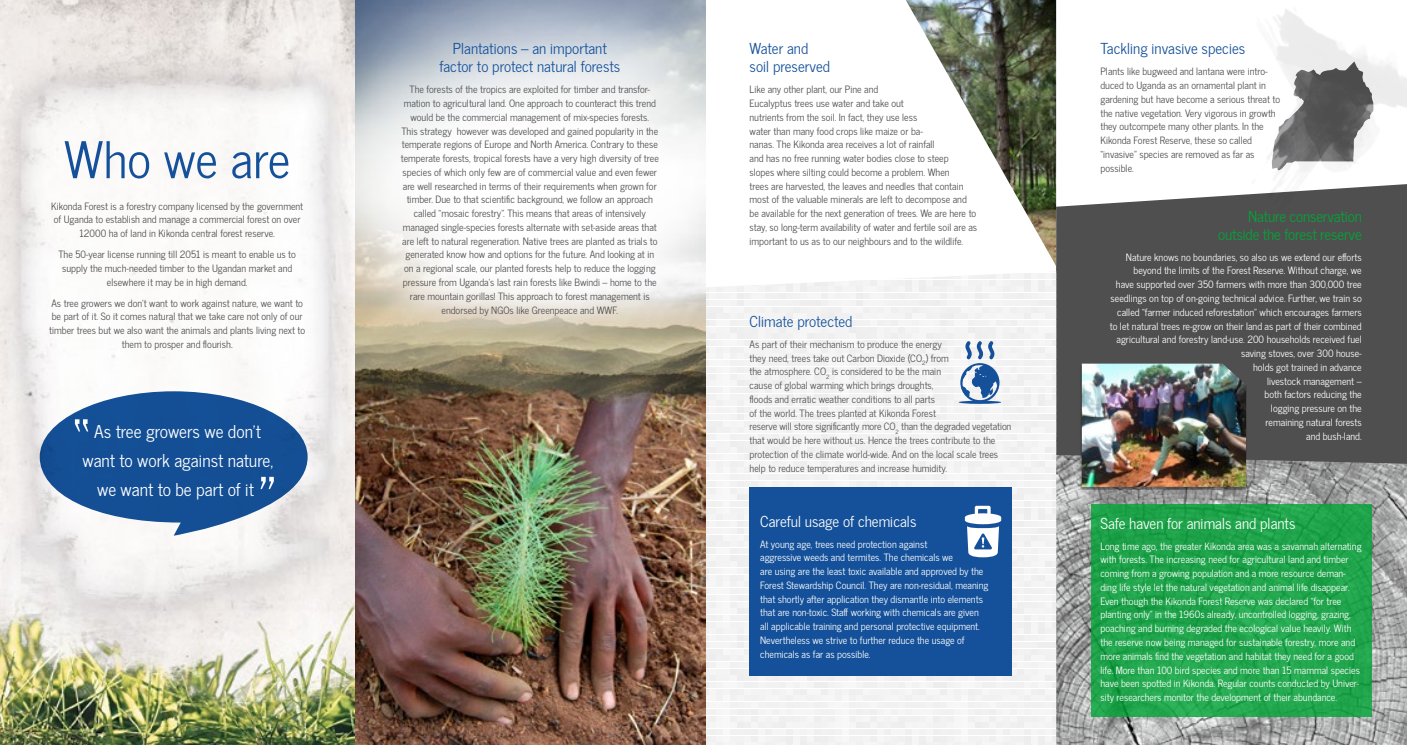
<style>
.page{position:relative;width:1407px;height:745px;background:#fff}
.page>*{position:absolute;margin:0;border:0;box-sizing:border-box;transform-origin:0 0}
.t1{font:62.5px "News Cycle";color:#fff}
.t2{font:50px "News Cycle";color:#15519a}
.t3{font:17.5px/28.8px "News Cycle";color:#fff;text-align:center}
.t4{font:15px/18px "News Cycle";color:#15519a;text-align:center}
.t5{font:15px "News Cycle";color:#fff}
.t6{font:15px/18px "News Cycle";letter-spacing:-.01em;color:#00a536;text-align:right}
.t7{font:10px/13.8px "News Cycle";color:#504f50;text-align:center}
.t8{font:10px/13.8px "News Cycle";color:#fff}
</style>
<div class="page">
<img style="left:1056px;top:463px;width:351px;height:281px">
<div style="left:1091px;top:503px;width:281px;height:213px;background:#21a54c"></div>
<div style="left:1056px;top:184px;width:351px;height:279px;background:#504f50"></div>
<img style="left:1231px;top:9px;width:176px;height:210px">
<svg style="left:705px;top:271px;width:351px;height:473px;fill:#f3f3f3"></svg>
<img style="left:0;top:0;width:705px;height:744px">
<svg style="left:40px;top:391px;width:268px;height:144px"></svg>
<img style="left:906px;top:0;width:150px;height:266px">
<hr style="left:958px;top:400px;width:43px;height:3px;background:#15519a;border-radius:50%">
<svg style="left:960px;top:339px;width:39px;height:63px"></svg>
<div style="left:749px;top:486px;width:263px;height:189px;background:#15519a"></div>
<svg style="left:965px;top:505px;width:36px;height:52px"></svg>
<img style="left:1272px;top:61px;width:101px;height:109px">
<div style="left:1079px;top:363px;width:168px;height:127px;background:#000;opacity:.4"></div>
<img style="left:1082px;top:363px;width:164px;height:123px">
<h2 class="t2" style="left:64px;top:117px;width:228px">Who we are</h2>
<p class="t7" style="left:51px;top:198px;width:254px">Kikonda Forest is a forestry company licensed by the government of Uganda to establish and manage a commercial forest on over<br>12000 ha of land in Kikonda central forest reserve.</p>
<p class="t7" style="left:58px;top:247px;width:239px">The 50-year license running till 2051 is meant to enable us to supply the much-needed timber to the Ugandan market and elsewhere it may be in high demand.</p>
<p class="t7" style="left:49px;top:295px;width:257px">As tree growers we don’t want to work against nature, we want to be part of it. So it comes natural that we take care not only of our timber trees but we also want the animals and plants living next to them to prosper and flourish.</p>
<h1 class="t1" style="left:73px;top:386px;width:19px">“</h1>
<h3 class="t3" style="left:82px;top:416px;width:192px">As tree growers we don’t want to work against nature, we want to be part of it</h3>
<h1 class="t1" style="left:258px;top:444px;width:19px">”</h1>
<h3 class="t4" style="left:439px;top:39px;width:182px">Plantations – an important factor to protect natural forests</h3>
<p class="t7" style="left:401px;top:82px;width:260px">The forests of the tropics are exploited for timber and transfor&shy;mation to agricultural land. One approach to counteract this trend would be the commercial management of mix-species forests.<br>This strategy however was developed and gained popularity in the temperate regions of Europe and North America. Contrary to these temperate forests, tropical forests have a very high diversity of tree species of which only few are of commercial value and even fewer are well researched in terms of their requirements when grown for timber. Due to that scientific background, we follow an approach called “mosaic forestry”. This means that areas of intensively managed single-species forests alternate with set-aside areas that are left to natural regeneration. Native trees are planted as trials to generated know how and options for the future. And looking at in on a regional scale, our planted forests help to reduce the logging pressure from Uganda’s last rain forests like Bwindi – home to the rare mountain gorillas! This approach to forest management is endorsed by NGOs like Greenpeace and WWF.</p>
<h3 class="t4" style="left:749px;top:39px;width:82px;text-align:left">Water and soil preserved</h3>
<p class="t7" style="left:749px;top:82px;width:229px;text-align:left">Like any other plant, our Pine and<br>Eucalyptus trees use water and take out<br>nutrients from the soil. In fact, they use less<br>water than many food crops like maize or ba-<br>nanas. The Kikonda area receives a lot of rainfall<br>and has no free running water bodies close to steep<br>slopes where silting could become a problem. When<br>trees are harvested, the leaves and needles that contain most of the valuable minerals are left to decompose and be available for the next generation of trees. We are here to stay, so long-term availability of water and fertile soil are as important to us as to our neighbours and to the wildlife.</p>
<h3 class="t4" style="left:749px;top:311px;width:104px">Climate protected</h3>
<p class="t7" style="left:749px;top:336px;width:263px;text-align:left">As part of their mechanism to produce the energy<br>they need, trees take out Carbon Dioxide (CO<sub>2</sub>) from<br>the atmosphere. CO<sub>2</sub> is considered to be the main<br>cause of global warming which brings droughts,<br>floods and erratic weather conditions to all parts<br>of the world. The trees planted at Kikonda Forest<br>reserve will store significantly more CO<sub>2</sub> than the degraded vegetation that would be here without us. Hence the trees contribute to the protection of the climate world-wide. And on the local scale trees help to reduce temperatures and increase humidity.</p>
<h3 class="t5" style="left:760px;top:508px;width:158px">Careful usage of chemicals</h3>
<p class="t8" style="left:760px;top:536px;width:230px">At young age, trees need protection against<br>aggressive weeds and termites. The chemicals we<br>are using are the least toxic available and approved by the Forest Stewardship Council. They are non-residual, meaning that shortly after application they dismantle into elements that are non-toxic. Staff working with chemicals are given all applicable training and personal protective equipment.<br>Nevertheless we strive to further reduce the usage of chemicals as far as possible.</p>
<h3 class="t4" style="left:1100px;top:39px;width:146px">Tackling invasive species</h3>
<p class="t7" style="left:1100px;top:64px;width:181px;text-align:left">Plants like bugweed and lantana were intro&shy;duced to Uganda as an ornamental plant in gardening but have become a serious threat to the native vegetation. Very vigorous in growth they outcompete many other plants. In the Kikonda Forest Reserve, these so called “invasive” species are removed as far as possible.</p>
<h3 class="t6" style="left:1218px;top:206px;width:145px">Nature conservation outside the forest reserve</h3>
<p class="t8" style="left:1110px;top:249px;width:253px;text-align:right">Nature knows no boundaries, so also us we extend our efforts beyond the limits of the Forest Reserve. Without charge, we<br>have supported over 350 farmers with more than 300,000 tree seedlings on top of on-going technical advice. Further, we train so called “farmer induced reforestation” which encourages farmers to let natural trees re-grow on their land as part of their combined agricultural and forestry land-use. 200 households received fuel saving stoves, over 300 house-<br>holds got trained in advance<br>livestock management –<br>both factors reducing the<br>logging pressure on the<br>remaining natural forests<br>and bush-land.</p>
<h3 class="t5" style="left:1100px;top:510px;width:196px">Safe haven for animals and plants</h3>
<p class="t8" style="left:1100px;top:538px;width:263px">Long time ago, the greater Kikonda area was a savannah alternating with forests. The increasing need for agricultural land and timber coming from a growing population and a more resource deman&shy;ding life style let the natural vegetation and animal life disappear.<br>Even though the Kikonda Forest Reserve was declared “for tree planting only” in the 1960s already, uncontrolled logging, grazing, poaching and burning degraded the ecological value heavily. With the reserve now being managed for sustainable forestry, more and more animals find the vegetation and habitat they need for a good life. More than 100 bird species and more than 15 mammal species have been spotted in Kikonda. Regular counts conducted by Univer&shy;sity researchers monitor the development of their abundance.</p>
</div>
